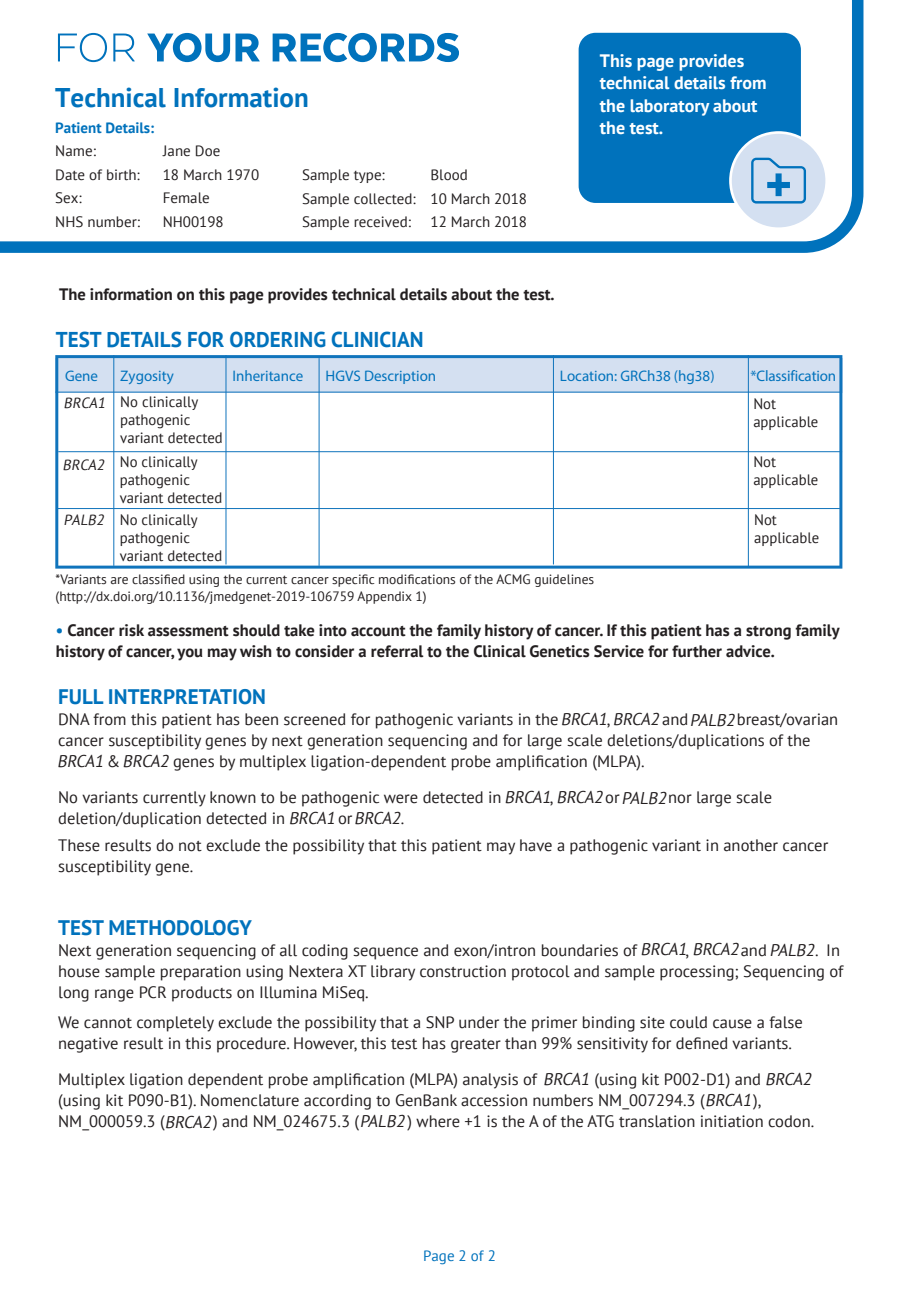
<style>
.page{position:relative;width:919px;height:1289px;background:#fff}
.page>*{position:absolute;margin:0;border:0;box-sizing:border-box;transform-origin:0 0}
.t1{font:700 27px "PT Sans";color:#0072bc}
.t2{font:700 21.45px "PT Sans";color:#0072bc}
.t3{font:700 21px "PT Sans";color:#0072bc}
.t4{font:700 18px/22.5px "PT Sans";color:#fff}
.t5{font:16.5px/21px "PT Sans";color:#231f20}
.t6{font:700 16.5px/21px "PT Sans";color:#231f20}
.t7{font:15.3px "Myriad Pro";color:#0072bc}
.t8{font:15px/18px "PT Sans";color:#231f20}
.t9{font:700 15px "PT Sans";color:#0072bc}
.t10{font:15px "PT Sans";color:#0072bc}
.t11{font:italic 14.85px "PT Sans";color:#231f20}
.t12{font:13.5px/16.2px "PT Sans";color:#231f20}
.s1{font-style:italic;font-size:14.85px}
.s2{color:#0072bc}
.s3{font-style:italic;font-size:16.95px}
</style>
<div class="page">
<svg style="left:0;top:0;width:863px;height:253px"></svg>
<svg style="left:55px;top:355px;width:787px;height:213px"></svg>
<hr style="left:55px;top:392px;width:786px;height:1px;background:#1074bc">
<hr style="left:113px;top:355px;width:1px;height:211px;background:#1074bc">
<hr style="left:225px;top:355px;width:1px;height:209px;background:#1074bc">
<hr style="left:319px;top:358px;width:1px;height:208px;background:#1074bc">
<hr style="left:553px;top:355px;width:1px;height:209px;background:#1074bc">
<hr style="left:748px;top:355px;width:1px;height:212px;background:#1074bc">
<hr style="left:58px;top:451px;width:784px;height:1px;background:#1074bc">
<hr style="left:56px;top:508px;width:783px;height:1px;background:#1074bc">
<svg style="left:58px;top:33px;width:49px;height:29px"></svg>
<svg style="left:113px;top:34px;width:22px;height:27px"></svg>
<svg style="left:147px;top:33px;width:112px;height:29px"></svg>
<svg style="left:272px;top:33px;width:187px;height:29px"></svg>
<div style="left:578px;top:33px;width:222px;height:170px;background:#0072bc;border-radius:17px"></div>
<svg style="left:729px;top:131px;width:99px;height:99px"></svg>
<h1 class="t1" style="left:55px;top:79px;width:255px">Technical Information</h1>
<p class="t9" style="left:55px;top:118px;width:100px">Patient Details:</p>
<p class="t8" style="left:55px;top:141px;width:42px">Name:</p>
<p class="t8" style="left:163px;top:141px;width:59px">Jane Doe</p>
<p class="t8" style="left:55px;top:165px;width:86px">Date of birth:</p>
<p class="t8" style="left:163px;top:162px;width:98px;line-height:23.9px">18 March 1970<br>Female</p>
<p class="t8" style="left:55px;top:189px;width:28px">Sex:</p>
<p class="t8" style="left:55px;top:212px;width:86px">NHS number:</p>
<p class="t8" style="left:163px;top:212px;width:63px">NH00198</p>
<p class="t8" style="left:302px;top:165px;width:84px">Sample type:</p>
<p class="t8" style="left:430px;top:165px;width:39px">Blood</p>
<p class="t8" style="left:302px;top:186px;width:226px;line-height:23.2px">Sample collected: 10 March 2018<br>Sample received:</p>
<p class="t8" style="left:430px;top:212px;width:98px">12 March 2018</p>
<p class="t6" style="left:59px;top:283px;width:497px">The information on this page provides technical details about the test.</p>
<h2 class="t2" style="left:56px;top:325px;width:369px">TEST DETAILS FOR ORDERING CLINICIAN</h2>
<p class="t4" style="left:600px;top:49px;width:168px">This page provides technical details from the laboratory about the test.</p>
<p class="t7" style="left:65px;top:366px;width:35px">Gene</p>
<p class="t7" style="left:120px;top:366px;width:55px">Zygosity</p>
<p class="t7" style="left:560px;top:366px;width:156px">Location: GRCh38 (hg38)</p>
<p class="t7" style="left:750px;top:366px;width:87px">*Classification</p>
<p class="t8" style="left:120px;top:393px;width:104px;text-indent:-57px"><span class="s1">BRCA1</span> No clinically pathogenic variant detected</p>
<p class="t8" style="left:753px;top:394px;width:67px">Not applicable</p>
<p class="t8" style="left:753px;top:452px;width:67px">Not applicable</p>
<p class="t8" style="left:754px;top:510px;width:67px">Not applicable</p>
<p class="t7" style="left:232px;top:366px;width:72px">Inheritance</p>
<p class="t7" style="left:325px;top:366px;width:112px">HGVS Description</p>
<p class="t8" style="left:120px;top:452px;width:104px">No clinically pathogenic variant detected</p>
<p class="t11" style="left:63px;top:455px;width:46px">BRCA2</p>
<p class="t8" style="left:120px;top:510px;width:104px;text-indent:-56px"><span class="s1">PALB2</span> No clinically pathogenic variant detected</p>
<p class="t12" style="left:56px;top:571px;width:540px">*Variants are classified using the current cancer specific modifications of the ACMG guidelines (http://dx.doi.org/10.1136/jmedgenet-2019-106759 Appendix 1)</p>
<p class="t6" style="left:56px;top:619px;width:785px"><span class="s2">•</span> Cancer risk assessment should take into account the family history of cancer. If this patient has a strong family history of cancer, you may wish to consider a referral to the Clinical Genetics Service for further advice.</p>
<p class="t3" style="left:58px;top:683px;width:209px">FULL INTERPRETATION</p>
<p class="t5" style="left:58px;top:708px;width:781px">DNA from this patient has been screened for pathogenic variants in the<span class="s3">BRCA1 BRCA2</span>and<span class="s3">PALB2</span>breast/ovarian</p>
<p class="t5" style="left:606px;top:708px;width:5px">,</p>
<p class="t5" style="left:58px;top:729px;width:754px">cancer susceptibility genes by next generation sequencing and for large scale deletions/duplications of the</p>
<p class="t5" style="left:107px;top:750px;width:15px">&amp;</p>
<p class="t5" style="left:57px;top:743px;width:716px;line-height:36px"><span class="s3">BRCA1 BRCA2</span>genes by multiplex ligation-dependent probe amplification (MLPA).<br>No variants currently known to be pathogenic were detected in <span class="s3">BRCA1 BRCA2</span>or<span class="s3">PALB2</span>nor large scale</p>
<p class="t5" style="left:550px;top:786px;width:5px">,</p>
<p class="t5" style="left:58px;top:807px;width:347px">deletion/duplication detected in <span class="s3">BRCA1 BRCA2</span></p>
<p class="t5" style="left:338px;top:807px;width:16px">or</p>
<p class="t5" style="left:58px;top:804px;width:771px;line-height:27px;text-indent:342px">.<br>These results do not exclude the possibility that this patient may have a pathogenic variant in another cancer</p>
<p class="t5" style="left:58px;top:855px;width:137px">susceptibility gene.</p>
<p class="t3" style="left:58px;top:913px;width:195px">TEST METHODOLOGY</p>
<p class="t5" style="left:58px;top:938px;width:761px">Next generation sequencing of all coding sequence and exon/intron boundaries of <span class="s3">BRCA1 BRCA2</span>and <span class="s3">PALB2</span></p>
<p class="t5" style="left:58px;top:938px;width:786px;text-indent:757px">. In house sample preparation using Nextera XT library construction protocol and sample processing; Sequencing of long range PCR products on Illumina MiSeq.</p>
<p class="t5" style="left:58px;top:1010px;width:746px">We cannot completely exclude the possibility that a SNP under the primer binding site could cause a false negative result in this procedure. However, this test has greater than 99% sensitivity for defined variants.</p>
<p class="t5" style="left:58px;top:1067px;width:758px">Multiplex ligation dependent probe amplification (MLPA) analysis of <span class="s3">BRCA1</span>(using kit P002-D1) and <span class="s3">BRCA2 </span>(using kit P090-B1). Nomenclature according to GenBank accession numbers NM_007294.3 (<span class="s3">BRCA1</span>),<br>NM_000059.3 (<span class="s3">BRCA2</span>) and NM_024675.3 (<span class="s3">PALB2</span>) where +1 is the A of the ATG translation initiation codon.</p>
<p class="t5" style="left:685px;top:938px;width:5px">,</p>
<p class="t10" style="left:423px;top:1246px;width:74px">Page 2 of 2</p>
</div>
